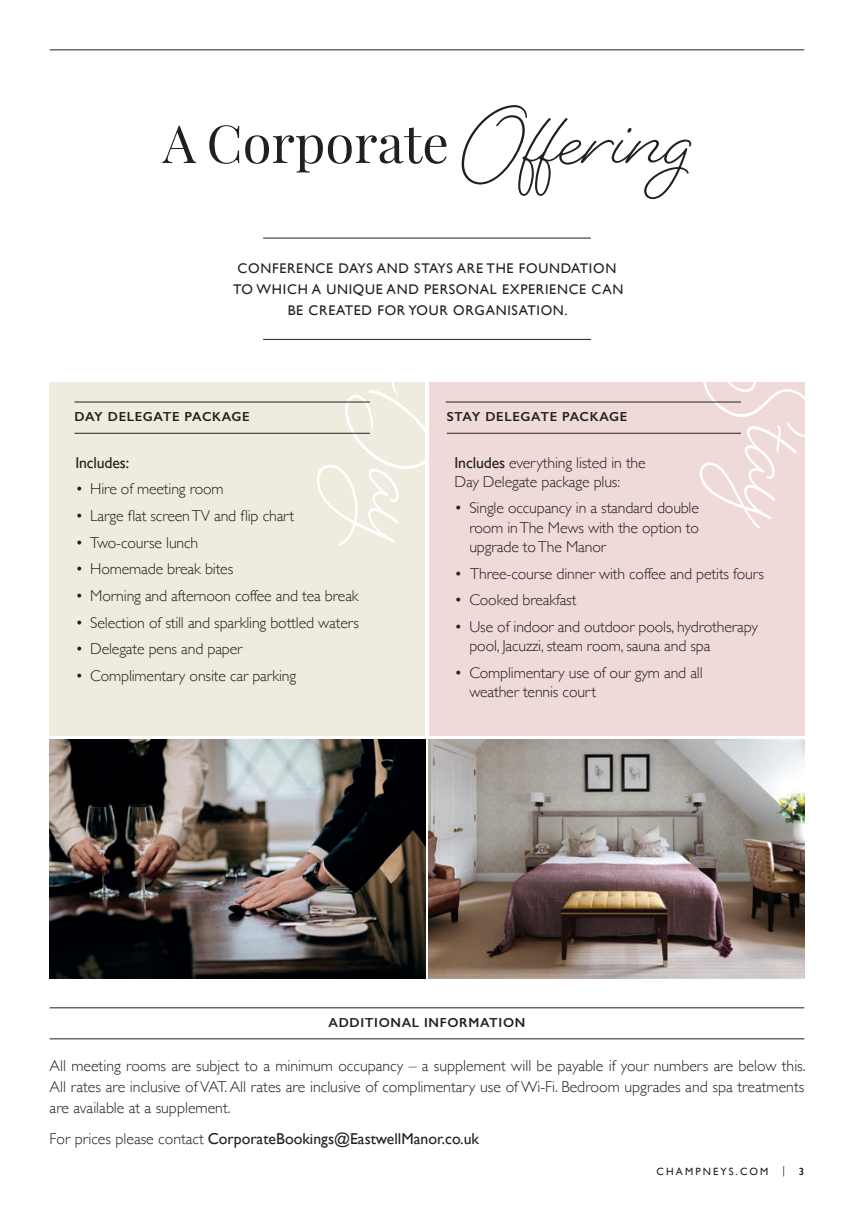
<style>
.page{position:relative;width:854px;height:1216px;background:#fff}
.page>*{position:absolute;margin:0;border:0;box-sizing:border-box;transform-origin:0 0}
.t1{font:105px "Beloved Script";color:#fff}
.t2{font:52.5px "Playfair Display";color:#231f20}
.t3{font:300 15.75px/19.2px "Gill Sans";letter-spacing:-.01em;color:#231f20}
.t4{font:15.75px "Gill Sans";color:#231f20}
.t5{font:14px/21px "Gill Sans";letter-spacing:.05em;color:#231f20;text-align:center}
.t6{font:600 13.12px "Gill Sans";letter-spacing:.05em;color:#231f20}
.t7{font:10.5px "Gill Sans";letter-spacing:.2em;color:#231f20}
.s1{font-family:"Beloved Script";font-size:87.5px}
.s2{font-weight:400}
.s3{font-weight:300}
.s4{font-family:"Futura BT"}
.s5{font-weight:600}
</style>
<div class="page">
<div style="left:50px;top:382px;width:375px;height:353px;background:#efebde"></div>
<hr style="left:50px;top:50px;width:754px;height:1px;background:#231f20">
<hr style="left:263px;top:238px;width:327px;height:1px;background:#231f20">
<hr style="left:263px;top:339px;width:327px;height:1px;background:#231f20">
<hr style="left:50px;top:1007px;width:754px;height:1px;background:#231f20">
<hr style="left:50px;top:1038px;width:754px;height:1px;background:#231f20">
<hr style="left:74px;top:402px;width:296px;height:1px;background:#231f20">
<hr style="left:74px;top:433px;width:296px;height:1px;background:#231f20">
<img style="left:50px;top:739px;width:375px;height:239px">
<img style="left:428px;top:739px;width:376px;height:239px">
<div style="left:428px;top:382px;width:376px;height:353px;background:#f0dad7"></div>
<hr style="left:445px;top:402px;width:295px;height:1px;background:#231f20">
<hr style="left:446px;top:433px;width:294px;height:1px;background:#231f20">
<h2 class="t2" style="left:163px;top:102px;width:532px">A Corporate <span class="s1">Offering</span></h2>
<p class="t5" style="left:233px;top:257px;width:391px">CONFERENCE DAYS AND STAYS ARE THE FOUNDATION<br>TO WHICH A UNIQUE AND PERSONAL EXPERIENCE CAN<br>BE CREATED FOR YOUR ORGANISATION.</p>
<h1 class="t1" style="left:845px;top:372px;width:183px;rotate:90deg">Stay</h1>
<h1 class="t1" style="left:469px;top:366px;width:227px;rotate:90deg">Day</h1>
<p class="t6" style="left:74px;top:409px;width:177px">DAY DELEGATE PACKAGE</p>
<p class="t4" style="left:75px;top:453px;width:55px">Includes:</p>
<p class="t3" style="left:75px;top:478px;width:150px">• Hire of meeting room</p>
<p class="t3" style="left:75px;top:505px;width:220px">• Large flat screen TV and flip chart</p>
<p class="t3" style="left:75px;top:532px;width:124px">• Two-course lunch</p>
<p class="t3" style="left:75px;top:559px;width:159px">• Homemade break bites</p>
<p class="t3" style="left:75px;top:585px;width:285px">• Morning and afternoon coffee and tea break</p>
<p class="t3" style="left:75px;top:612px;width:285px">• Selection of still and sparkling bottled waters</p>
<p class="t3" style="left:75px;top:639px;width:168px">• Delegate pens and paper</p>
<p class="t3" style="left:75px;top:665px;width:222px">• Complimentary onsite car parking</p>
<p class="t6" style="left:446px;top:409px;width:182px">STAY DELEGATE PACKAGE</p>
<p class="t3" style="left:454px;top:452px;width:193px"><span class="s2">Includes</span> everything listed in the<br>Day Delegate package plus:</p>
<p class="t3" style="left:469px;top:498px;width:231px;text-align:justify;text-indent:-15px">• Single occupancy in a standard double room in The Mews with the option to upgrade to The Manor</p>
<p class="t3" style="left:454px;top:563px;width:311px">• Three-course dinner with coffee and petits fours</p>
<p class="t3" style="left:454px;top:590px;width:123px">• Cooked breakfast</p>
<p class="t3" style="left:469px;top:616px;width:290px;text-indent:-15px">• Use of indoor and outdoor pools, hydrotherapy pool, Jacuzzi, steam room, sauna and spa</p>
<p class="t3" style="left:469px;top:662px;width:235px;text-indent:-15px">• Complimentary use of our gym and all weather tennis court</p>
<p class="t6" style="left:328px;top:1014px;width:198px">ADDITIONAL INFORMATION</p>
<p class="t3" style="left:50px;top:1054px;width:757px;line-height:21px;text-align:justify">All meeting rooms are subject to a minimum occupancy – a supplement will be payable if your numbers are below this.<br>All rates are inclusive of VAT. All rates are inclusive of complimentary use of Wi-Fi. Bedroom upgrades and spa treatments are available at a supplement.</p>
<p class="t4" style="left:50px;top:1129px;width:431px"><span class="s3">For prices please contact</span> CorporateBookings@EastwellManor.co.uk</p>
<p class="t7" style="left:656px;top:1164px;width:149px">CHAMPNEYS.COM <span class="s4">|</span> <span class="s5">3</span></p>
</div>
